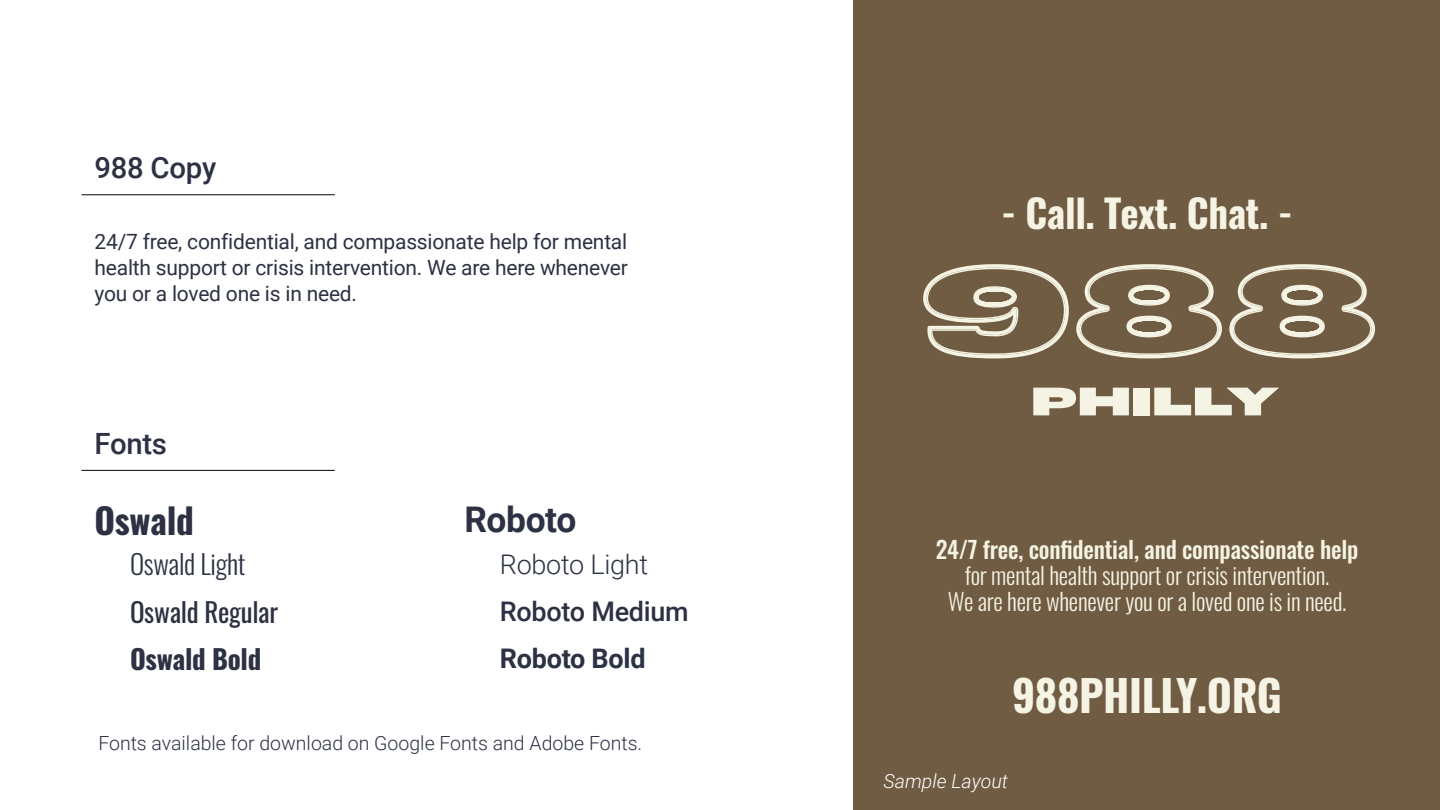
<style>
.page{position:relative;width:1440px;height:810px;background:#fff}
.page>*{position:absolute;margin:0;border:0;box-sizing:border-box;transform-origin:0 0}
.t1{font:700 43.2px "Oswald";letter-spacing:-.01em;color:#f5f3e3}
.t2{font:700 38.85px "Oswald";letter-spacing:-.01em;color:#f5f3e3}
.t3{font:700 35.33px "Oswald";letter-spacing:-.01em;color:#2c3243}
.t4{font:700 35.33px "Roboto";letter-spacing:-.01em;color:#2c3243}
.t5{font:500 29.33px "Roboto";letter-spacing:-.01em;color:#2c3243}
.t6{font:27px "Oswald";letter-spacing:-.01em;color:#2c3243}
.t7{font:500 27px "Roboto";letter-spacing:-.01em;color:#2c3243}
.t8{font:300 27px "Oswald";letter-spacing:-.01em;color:#2c3243}
.t9{font:300 27px "Roboto";letter-spacing:-.01em;color:#2c3243}
.t10{font:700 27px "Oswald";letter-spacing:-.01em;color:#2c3243}
.t11{font:700 27px "Roboto";letter-spacing:-.01em;color:#2c3243}
.t12{font:300 23.55px/26px "Oswald";letter-spacing:-.01em;color:#f5f3e3;text-align:center}
.t13{font:500 23.55px "Oswald";letter-spacing:-.01em;color:#f5f3e3}
.t14{font:21px/26px "Roboto";letter-spacing:-.01em;color:#2c3243;text-align:justify}
.t15{font:300 19.5px "Roboto";color:#2c3243}
.t16{font:italic 300 19.5px "Roboto";color:#fff}
</style>
<div class="page">
<div style="left:853px;top:0;width:587px;height:810px;background:#705b43"></div>
<hr style="left:81px;top:470px;width:254px;height:1px;background:#040503">
<hr style="left:81px;top:194px;width:254px;height:1px;background:#040503">
<svg style="left:1033px;top:388px;width:96px;height:27px"></svg>
<div style="left:1134px;top:388px;width:16px;height:27px;background:#f5f3e3"></div>
<svg style="left:1154px;top:388px;width:125px;height:27px"></svg>
<svg style="left:923px;top:264px;width:146px;height:94px"></svg>
<svg style="left:1229px;top:264px;width:146px;height:94px"></svg>
<svg style="left:1076px;top:264px;width:146px;height:94px"></svg>
<h3 class="t5" style="left:95px;top:147px;width:123px">988 Copy</h3>
<p class="t14" style="left:95px;top:228px;width:535px">24/7 free, confidential, and compassionate help for mental health support or crisis intervention. We are here whenever you or a loved one is in need.</p>
<h3 class="t5" style="left:95px;top:423px;width:74px">Fonts</h3>
<h3 class="t3" style="left:95px;top:502px;width:101px">Oswald</h3>
<h3 class="t4" style="left:464px;top:495px;width:113px">Roboto</h3>
<p class="t8" style="left:130px;top:540px;width:117px">Oswald Light</p>
<p class="t9" style="left:500px;top:545px;width:150px">Roboto Light</p>
<p class="t6" style="left:130px;top:588px;width:150px">Oswald Regular</p>
<p class="t10" style="left:130px;top:645px;width:133px">Oswald Bold</p>
<p class="t7" style="left:500px;top:593px;width:190px">Roboto Medium</p>
<p class="t11" style="left:500px;top:640px;width:147px">Roboto Bold</p>
<p class="t15" style="left:98px;top:729px;width:545px">Fonts available for download on Google Fonts and Adobe Fonts.</p>
<h2 class="t2" style="left:1001px;top:193px;width:293px">- Call. Text. Chat. -</h2>
<p class="t13" style="left:936px;top:537px;width:424px">24/7 free, confidential, and compassionate help</p>
<p class="t12" style="left:948px;top:560px;width:400px">for mental health support or crisis intervention.<br>We are here whenever you or a loved one is in need.</p>
<h1 class="t1" style="left:1012px;top:673px;width:271px">988PHILLY.ORG</h1>
<p class="t16" style="left:884px;top:767px;width:126px">Sample Layout</p>
</div>
